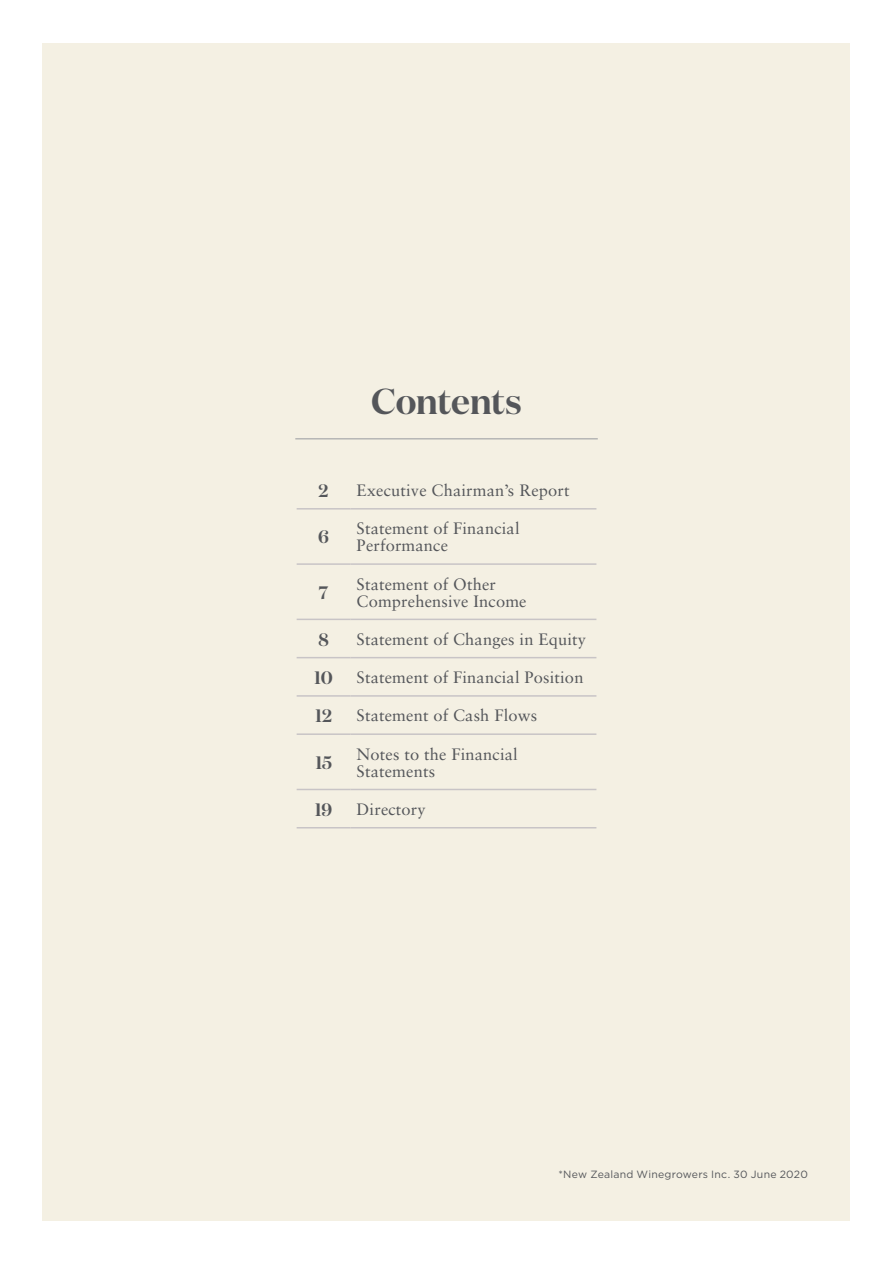
<style>
.page{position:relative;width:893px;height:1263px;background:#fff}
.page>*{position:absolute;margin:0;border:0;box-sizing:border-box;transform-origin:0 0}
.t1{font:600 36px "Domaine Display";letter-spacing:-.015em;color:#54565a}
.t2{font:600 18px "Domaine Display";letter-spacing:-.01em;color:#54565a}
.t3{font:16.5px/16.8px "Sabon";letter-spacing:.01em;color:#54565a}
.t4{font:10.5px "Gotham";letter-spacing:.02em;color:#54565a}
</style>
<div class="page">
<div style="left:43px;top:43px;width:807px;height:1177px;background:#f4f0e3"></div>
<hr style="left:295px;top:438px;width:303px;height:1px;background:#a1a3a6">
<hr style="left:297px;top:508px;width:54px;height:1px;background:#c8c4c6">
<hr style="left:351px;top:508px;width:245px;height:1px;background:#c8c4c6">
<hr style="left:297px;top:563px;width:54px;height:2px;background:#c8c4c6">
<hr style="left:351px;top:563px;width:245px;height:2px;background:#c8c4c6">
<hr style="left:297px;top:619px;width:54px;height:1px;background:#c8c4c6">
<hr style="left:351px;top:619px;width:245px;height:1px;background:#c8c4c6">
<hr style="left:297px;top:657px;width:54px;height:1px;background:#c8c4c6">
<hr style="left:351px;top:657px;width:245px;height:1px;background:#c8c4c6">
<hr style="left:297px;top:695px;width:54px;height:2px;background:#c8c4c6">
<hr style="left:351px;top:695px;width:245px;height:2px;background:#c8c4c6">
<hr style="left:297px;top:733px;width:54px;height:2px;background:#c8c4c6">
<hr style="left:351px;top:733px;width:245px;height:2px;background:#c8c4c6">
<hr style="left:297px;top:789px;width:54px;height:1px;background:#c8c4c6">
<hr style="left:351px;top:789px;width:245px;height:1px;background:#c8c4c6">
<hr style="left:297px;top:827px;width:54px;height:1px;background:#c8c4c6">
<hr style="left:351px;top:827px;width:245px;height:1px;background:#c8c4c6">
<h1 class="t1" style="left:371px;top:378px;width:152px">Contents</h1>
<p class="t2" style="left:319px;top:479px;width:12px">2</p>
<p class="t3" style="left:357px;top:482px;width:214px">Executive Chairman’s Report</p>
<p class="t2" style="left:318px;top:526px;width:12px">6</p>
<p class="t3" style="left:357px;top:520px;width:164px">Statement of Financial<br>Performance</p>
<p class="t2" style="left:319px;top:581px;width:11px">7</p>
<p class="t3" style="left:357px;top:575px;width:171px">Statement of Other<br>Comprehensive Income</p>
<p class="t2" style="left:318px;top:628px;width:12px">8</p>
<p class="t3" style="left:357px;top:630px;width:231px">Statement of Changes in Equity</p>
<p class="t2" style="left:314px;top:666px;width:20px">10</p>
<p class="t3" style="left:357px;top:669px;width:228px">Statement of Financial Position</p>
<p class="t2" style="left:315px;top:704px;width:18px">12</p>
<p class="t3" style="left:357px;top:707px;width:182px">Statement of Cash Flows</p>
<p class="t2" style="left:315px;top:751px;width:18px">15</p>
<p class="t3" style="left:357px;top:745px;width:163px">Notes to the Financial<br>Statements</p>
<p class="t2" style="left:315px;top:798px;width:19px">19</p>
<p class="t3" style="left:357px;top:801px;width:71px">Directory</p>
<p class="t4" style="left:558px;top:1167px;width:251px">*New Zealand Winegrowers Inc. 30 June 2020</p>
</div>
